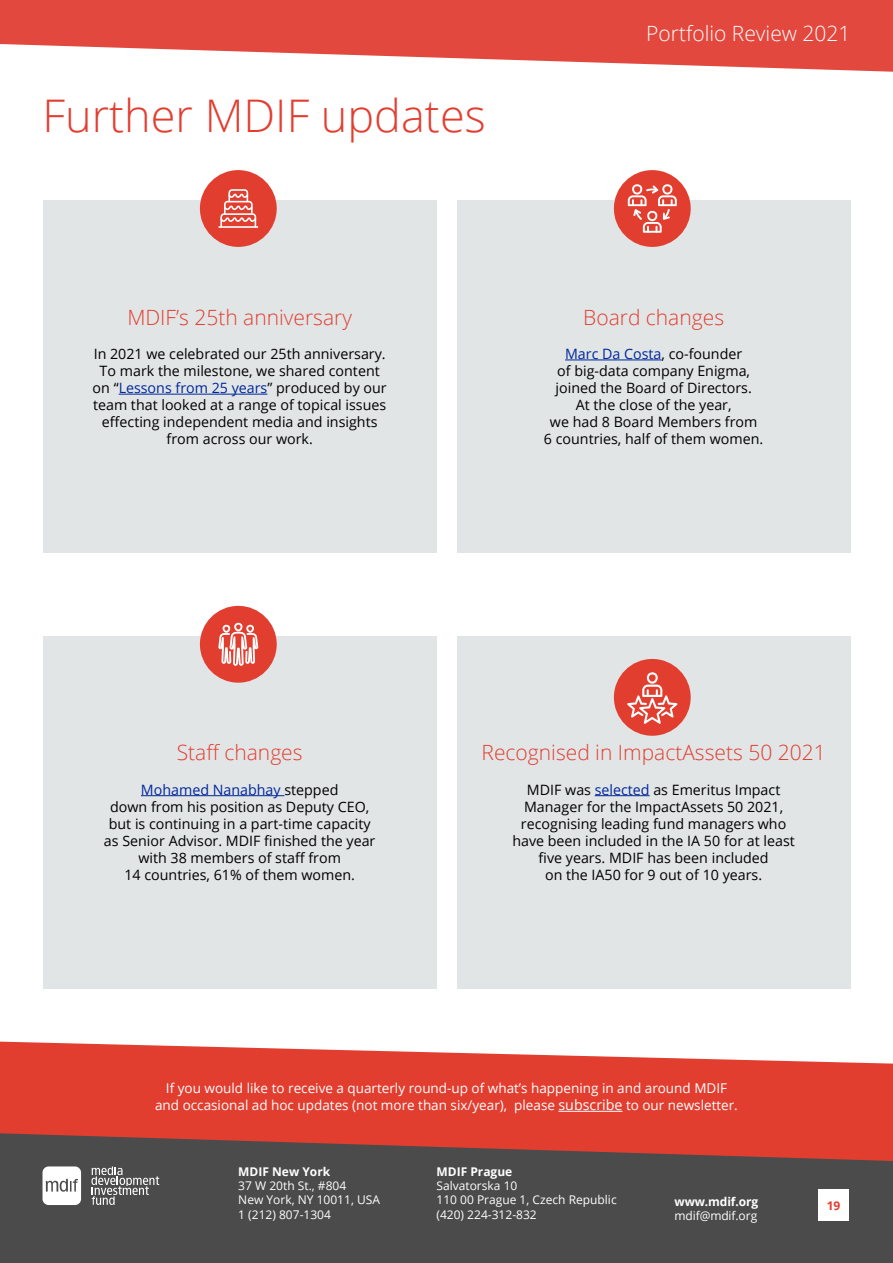
<style>
.page{position:relative;width:893px;height:1263px;background:#fff}
.page>*{position:absolute;margin:0;border:0;box-sizing:border-box;transform-origin:0 0}
.t1{font:300 45px "Open Sans";color:#e23e30}
.t2{font:300 21px "Open Sans";color:#e23e30}
.t3{font:300 21px "Open Sans";color:#fff}
.t4{font:14.25px/17.1px "Open Sans";color:#000;text-align:center}
.t5{font:13.5px/17.1px "Open Sans";color:#fff;text-align:center}
.t6{font:12px/14.4px "Open Sans";color:#fff}
.t7{font:700 12px "Open Sans";color:#fff}
.t8{font:700 12px "Open Sans";color:#e23e30}
.s1{color:#00269b}
.s2{font-size:14.25px}
</style>
<div class="page">
<svg style="left:0;top:1041px;width:893px;height:92px;background:#e5564a"></svg>
<div style="left:43px;top:200px;width:393px;height:353px;background:#e1e5e6"></div>
<hr style="left:119px;top:394px;width:148px;height:1px;background:#00269b">
<div style="left:43px;top:636px;width:393px;height:353px;background:#e1e5e6"></div>
<hr style="left:141px;top:795px;width:143px;height:1px;background:#00269b">
<div style="left:457px;top:200px;width:393px;height:353px;background:#e1e5e6"></div>
<hr style="left:565px;top:360px;width:97px;height:1px;background:#00269b">
<div style="left:457px;top:636px;width:393px;height:353px;background:#e1e5e6"></div>
<hr style="left:595px;top:795px;width:55px;height:1px;background:#00269b">
<hr style="left:558px;top:1111px;width:64px;height:1px;background:#fff">
<div style="left:200px;top:170px;width:77px;height:77px;background:#e23e30;border-radius:50%"></div>
<div style="left:200px;top:606px;width:77px;height:77px;background:#e23e30;border-radius:50%"></div>
<div style="left:614px;top:170px;width:77px;height:77px;background:#e23e30;border-radius:50%"></div>
<div style="left:614px;top:659px;width:77px;height:77px;background:#e23e30;border-radius:50%"></div>
<hr style="left:218px;top:226px;width:40px;height:2px;background:#fff">
<svg style="left:220px;top:189px;width:36px;height:38px"></svg>
<svg style="left:218px;top:623px;width:40px;height:43px"></svg>
<svg style="left:628px;top:184px;width:49px;height:49px"></svg>
<svg style="left:627px;top:672px;width:50px;height:52px"></svg>
<svg style="left:0;top:1133px;width:893px;height:72px;background:#6a4845"></svg>
<div style="left:0;top:1205px;width:893px;height:58px;background:#4b4b4b"></div>
<svg style="left:91px;top:1166px;width:68px;height:39px;background:#717171"></svg>
<svg style="left:43px;top:1166px;width:38px;height:39px"></svg>
<svg style="left:0;top:0;width:893px;height:72px;fill:#e3483e"></svg>
<div style="left:818px;top:1189px;width:31px;height:31px;background:#fff"></div>
<h1 class="t1" style="left:43px;top:85px;width:445px">Further MDIF updates</h1>
<h2 class="t3" style="left:646px;top:19px;width:206px">Portfolio Review 2021</h2>
<h2 class="t2" style="left:127px;top:303px;width:226px">MDIF’s 25th anniversary</h2>
<p class="t4" style="left:93px;top:345px;width:296px">In 2021 we celebrated our 25th anniversary.<br>To mark the milestone, we shared content on “<span class="s1">Lessons from 25 years</span>” produced by our team that looked at a range of topical issues effecting independent media and insights from across our work.</p>
<h2 class="t2" style="left:583px;top:303px;width:142px">Board changes</h2>
<p class="t4" style="left:544px;top:345px;width:221px"><span class="s1">Marc Da Costa</span>, co-founder<br>of big-data company Enigma, joined the Board of Directors.<br>At the close of the year,<br>we had 8 Board Members from<br>6 countries, half of them women.</p>
<h2 class="t2" style="left:177px;top:738px;width:127px">Staff changes</h2>
<p class="t4" style="left:104px;top:780px;width:273px"><span class="s1">Mohamed Nanabhay</span> stepped<br>down from his position as Deputy CEO, but is continuing in a part-time capacity as Senior Advisor. MDIF finished the year with 38 members of staff from<br>14 countries, 61% of them women.</p>
<h2 class="t2" style="left:482px;top:738px;width:346px">Recognised in ImpactAssets 50 2021</h2>
<p class="t4" style="left:512px;top:780px;width:284px">MDIF was <span class="s1">selected</span> as Emeritus Impact Manager for the ImpactAssets 50 2021, recognising leading fund managers who have been included in the IA 50 for at least five years. MDIF has been included<br>on the IA50 for 9 out of 10 years.</p>
<p class="t5" style="left:155px;top:1079px;width:584px">If you would like to receive a quarterly round-up of what’s happening in and around MDIF and occasional ad hoc updates (not more than six/year), please <span class="s2">subscribe</span> to our newsletter.</p>
<p class="t7" style="left:238px;top:1163px;width:93px">MDIF New York</p>
<p class="t6" style="left:238px;top:1178px;width:143px">37 W 20th St., #804<br>New York, NY 10011, USA<br>1 (212) 807-1304</p>
<p class="t7" style="left:436px;top:1163px;width:77px">MDIF Prague</p>
<p class="t6" style="left:436px;top:1178px;width:182px">Salvatorska 10<br>110 00 Prague 1, Czech Republic (420) 224-312-832</p>
<p class="t7" style="left:674px;top:1193px;width:85px">www.mdif.org</p>
<p class="t6" style="left:674px;top:1208px;width:84px">mdif@mdif.org</p>
<p class="t8" style="left:827px;top:1197px;width:15px">19</p>
</div>
